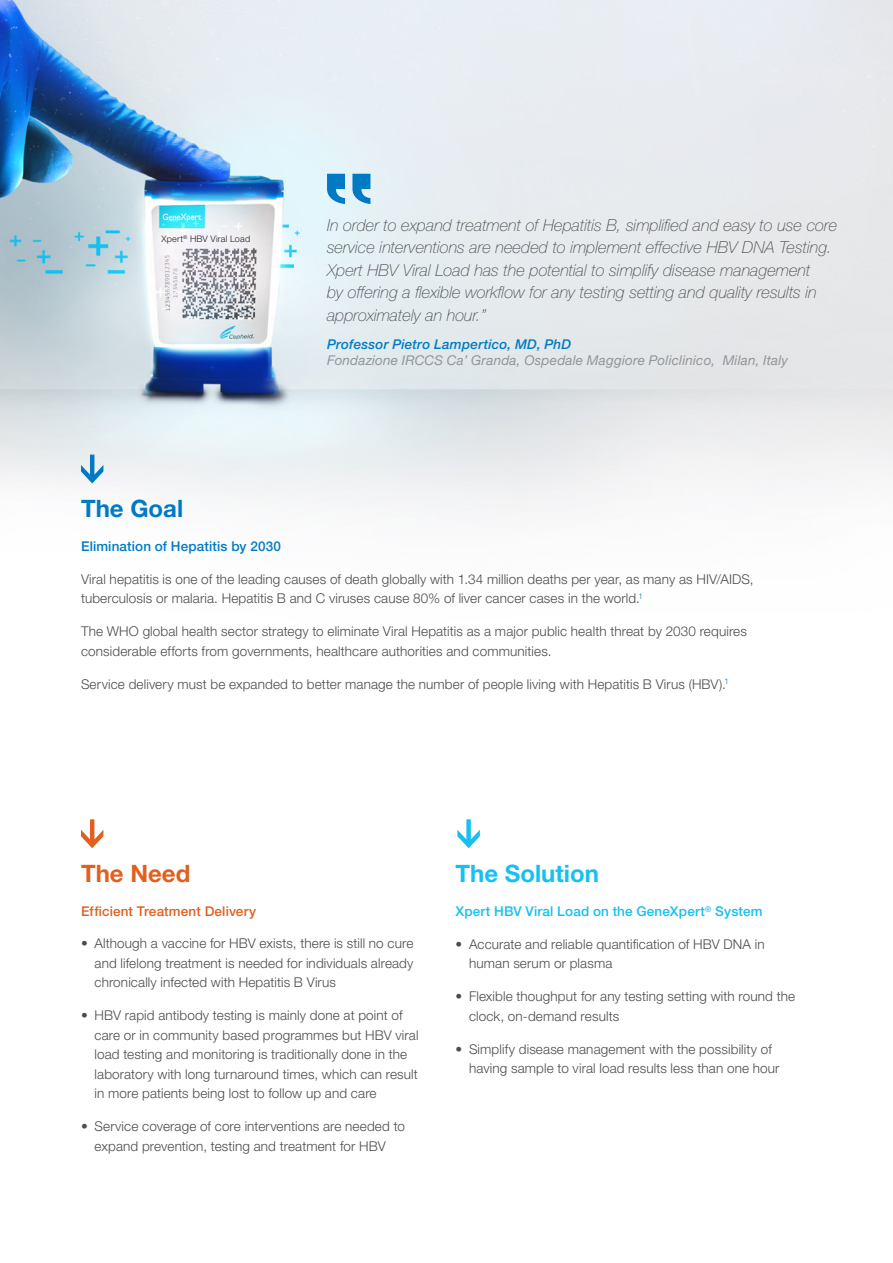
<style>
.page{position:relative;width:893px;height:1263px;background:#fff}
.page>*{position:absolute;margin:0;border:0;box-sizing:border-box;transform-origin:0 0}
.CEP__The_Need_Impact{font:700 24px "Helvetica Neue LT Std";color:#15c0f2}
.CEP__The_Need_Impact-2{font:700 24px "Helvetica Neue LT Std";color:#007bc3}
.CEP__The_Need_Impact-3{font:700 24px "Helvetica Neue LT Std";color:#e1601e}
.CEP__Quote_italic{font:italic 100 16.5px/22.5px "Helvetica Neue LT Std";color:#4b4c4d}
.CEP__The_Need_Impact-4{font:300 13.5px/19.5px "Helvetica Neue LT Std";letter-spacing:.01em;color:#4b4c4d}
.CEP__title{font:italic 13.5px/16.2px "Helvetica Neue LT Std";letter-spacing:.015em;color:#939598}
.CEP__Body_Copy{font:500 13.5px "Helvetica Neue LT Std";letter-spacing:.015em;color:#15c0f2}
.CEP__Body_Copy-2{font:500 13.5px "Helvetica Neue LT Std";letter-spacing:.01em;color:#007bc3}
.CEP__Body_Copy-3{font:500 13.5px "Helvetica Neue LT Std";letter-spacing:.01em;color:#e1601e}
.CEP__Page_Number{font:300 9px "Helvetica Neue LT Std";letter-spacing:.025em;color:#231f20}
.s1{font-weight:500;color:#007bc3}
</style>
<div class="page">
<img style="left:0;top:0;width:893px;height:849px">
<svg style="left:352px;top:174px;width:18px;height:30px"></svg>
<svg style="left:327px;top:174px;width:18px;height:30px"></svg>
<svg style="left:81px;top:455px;width:22px;height:28px"></svg>
<svg style="left:81px;top:819px;width:22px;height:29px"></svg>
<svg style="left:457px;top:819px;width:23px;height:29px"></svg>
<p class="CEP__Page_Number" style="left:161px;top:233px;width:90px">Xpert<sup>®</sup> HBV Viral Load</p>
<p class="CEP__Quote_italic" style="left:327px;top:214px;width:512px">In order to expand treatment of Hepatitis B, simplified and easy to use core service interventions are needed to implement effective HBV DNA Testing.<br>Xpert HBV Viral Load has the potential to simplify disease management<br>by offering a flexible workflow for any testing setting and quality results in approximately an hour.”</p>
<p class="CEP__title" style="left:327px;top:335px;width:462px"><span class="s1">Professor Pietro Lampertico, MD, PhD<br></span>Fondazione IRCCS Ca’ Granda, Ospedale Maggiore Policlinico, Milan, Italy</p>
<p class="CEP__The_Need_Impact-2" style="left:81px;top:493px;width:104px">The Goal</p>
<p class="CEP__Body_Copy-2" style="left:81px;top:538px;width:202px">Elimination of Hepatitis by 2030</p>
<p class="CEP__The_Need_Impact-4" style="left:81px;top:569px;width:674px">Viral hepatitis is one of the leading causes of death globally with 1.34 million deaths per year, as many as HIV/AIDS, tuberculosis or malaria. Hepatitis B and C viruses cause 80% of liver cancer cases in the world.<sup>1</sup></p>
<p class="CEP__The_Need_Impact-4" style="left:81px;top:621px;width:667px">The WHO global health sector strategy to eliminate Viral Hepatitis as a major public health threat by 2030 requires considerable efforts from governments, healthcare authorities and communities.</p>
<p class="CEP__The_Need_Impact-4" style="left:81px;top:674px;width:649px">Service delivery must be expanded to better manage the number of people living with Hepatitis B Virus (HBV).<sup>1</sup></p>
<p class="CEP__The_Need_Impact-3" style="left:81px;top:858px;width:111px">The Need</p>
<p class="CEP__Body_Copy-3" style="left:81px;top:903px;width:177px">Efficient Treatment Delivery</p>
<p class="CEP__The_Need_Impact-4" style="left:94px;top:933px;width:320px;text-align:justify;text-indent:-14px">• Although a vaccine for HBV exists, there is still no cure and lifelong treatment is needed for individuals already chronically infected with Hepatitis B Virus</p>
<p class="CEP__The_Need_Impact-4" style="left:94px;top:1005px;width:326px;text-indent:-14px">• HBV rapid antibody testing is mainly done at point of care or in community based programmes but HBV viral load testing and monitoring is traditionally done in the laboratory with long turnaround times, which can result in more patients being lost to follow up and care</p>
<p class="CEP__The_Need_Impact-4" style="left:81px;top:1116px;width:325px;text-align:center">• Service coverage of core interventions are needed to expand prevention, testing and treatment for HBV</p>
<p class="CEP__The_Need_Impact" style="left:455px;top:858px;width:145px">The Solution</p>
<p class="CEP__Body_Copy" style="left:455px;top:903px;width:308px">Xpert HBV Viral Load on the GeneXpert<sup>®</sup> System</p>
<p class="CEP__The_Need_Impact-4" style="left:469px;top:934px;width:297px;text-indent:-14px">• Accurate and reliable quantification of HBV DNA in human serum or plasma</p>
<p class="CEP__The_Need_Impact-4" style="left:469px;top:986px;width:328px;text-indent:-14px">• Flexible thoughput for any testing setting with round the clock, on-demand results</p>
<p class="CEP__The_Need_Impact-4" style="left:469px;top:1039px;width:312px;text-indent:-14px">• Simplify disease management with the possibility of having sample to viral load results less than one hour</p>
</div>
